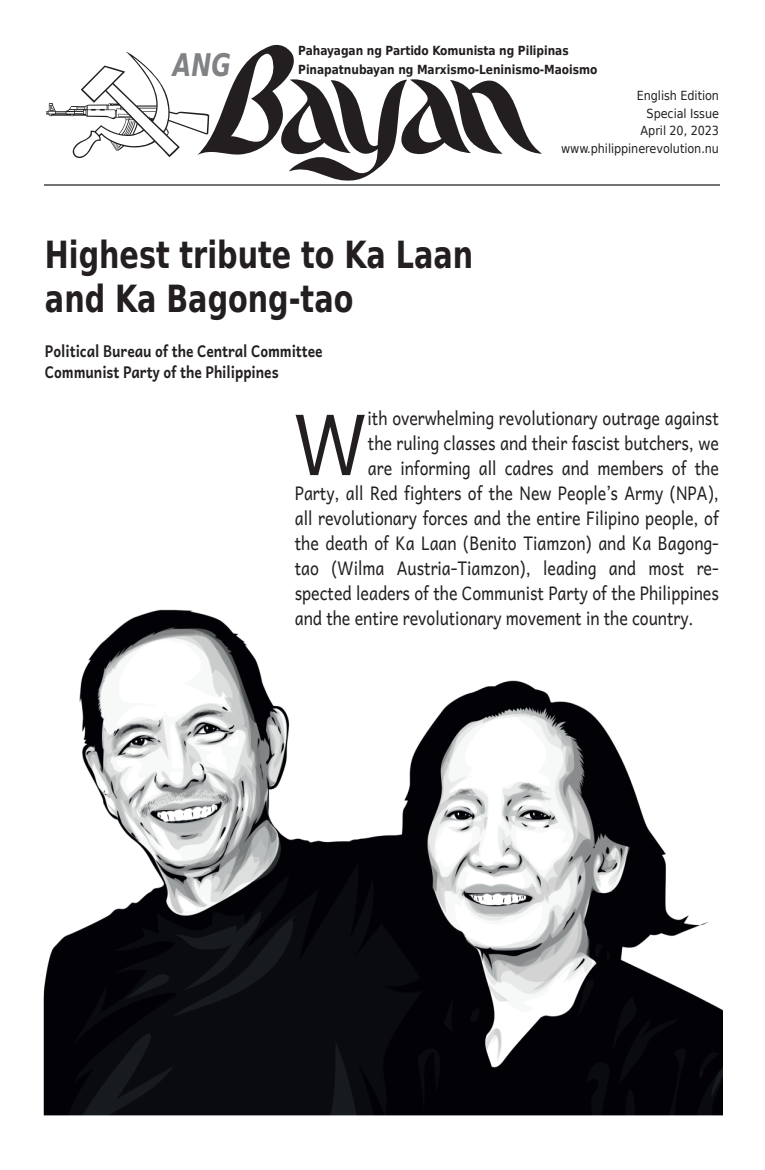
<style>
.page{position:relative;width:765px;height:1170px;background:#fff}
.page>*{position:absolute;margin:0;border:0;box-sizing:border-box;transform-origin:0 0}
.t1{font:84.5px "Andika New Basic";color:#231f20;scale:.85 1}
.t2{font:700 37.5px/43.8px "DejaVu Sans Condensed";color:#231f20;scale:.85 1}
.t3{font:italic 700 31.25px "DejaVu Sans Condensed";color:#808285;scale:.85 1}
.t4{font:18.75px "Andika New Basic";color:#231f20;scale:.85 1}
.t5{font:700 16.25px/21.2px "Andika New Basic";letter-spacing:-.005em;color:#231f20;scale:.85 1}
.t6{font:700 12.5px/18.8px "DejaVu Sans";letter-spacing:-.005em;color:#231f20;scale:.85 1}
.t7{font:12.5px/17.5px "DejaVu Sans";letter-spacing:-.005em;color:#231f20;text-align:right;scale:.9 1}
</style>
<div class="page">
<svg style="left:46px;top:52px;width:151px;height:106px"></svg>
<hr style="left:44px;top:184px;width:676px;height:2px;background:#231f20">
<svg style="left:197px;top:45px;width:345px;height:136px"></svg>
<img style="left:44px;top:609px;width:678px;height:506px">
<h3 class="t3" style="left:173px;top:47px;width:70px">ANG</h3>
<p class="t6" style="left:298px;top:41px;width:353px">Pahayagan ng Partido Komunista ng Pilipinas<br>Pinapatnubayan ng Marxismo-Leninismo-Maoismo</p>
<h2 class="t2" style="left:45px;top:233px;width:505px">Highest tribute to Ka Laan and Ka Bagong-tao</h2>
<p class="t5" style="left:45px;top:339px;width:328px">Political Bureau of the Central Committee<br>Communist Party of the Philippines</p>
<p class="t7" style="left:561px;top:87px;width:177px">English Edition<br>Special Issue<br>April 20, 2023 www.philippinerevolution.nu</p>
<h1 class="t1" style="left:294px;top:372px;width:87px">W</h1>
<p class="t4" style="left:368px;top:402px;width:415px">ith overwhelming revolutionary outrage against</p>
<p class="t4" style="left:368px;top:427px;width:414px">the ruling classes and their fascist butchers, we</p>
<p class="t4" style="left:368px;top:452px;width:414px">are informing all cadres and members of the</p>
<p class="t4" style="left:295px;top:477px;width:500px">Party, all Red fighters of the New People’s Army (NPA),</p>
<p class="t4" style="left:295px;top:502px;width:501px">all revolutionary forces and the entire Filipino people, of</p>
<p class="t4" style="left:295px;top:527px;width:501px">the death of Ka Laan (Benito Tiamzon) and Ka Bagong-</p>
<p class="t4" style="left:295px;top:552px;width:500px">tao (Wilma Austria-Tiamzon), leading and most re‐</p>
<p class="t4" style="left:295px;top:577px;width:500px">spected leaders of the Communist Party of the Philippines</p>
<p class="t4" style="left:295px;top:602px;width:471px">and the entire revolutionary movement in the country.</p>
</div>
